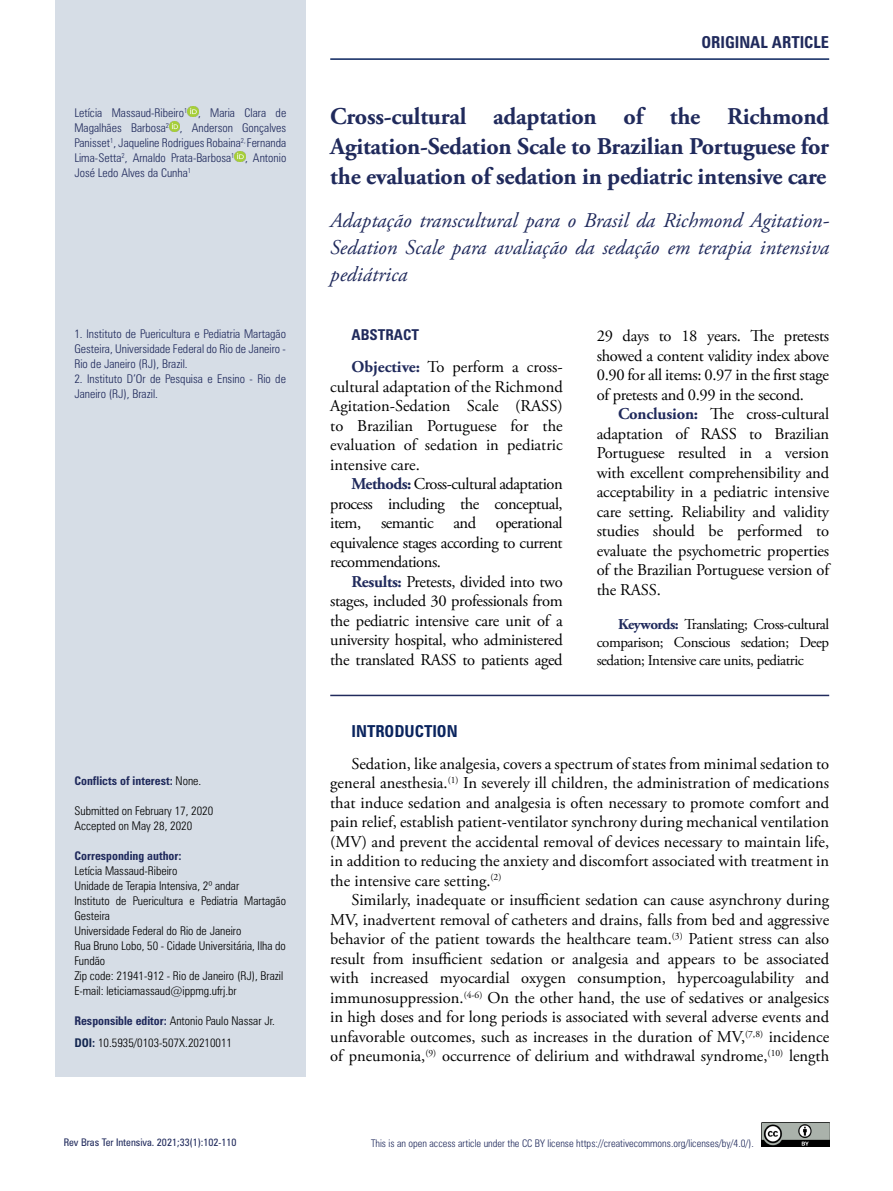
<style>
.page{position:relative;width:893px;height:1191px;background:#fff}
.page>*{position:absolute;margin:0;border:0;box-sizing:border-box;transform-origin:0 0}
.t1{font:700 24px/30px "Adobe Garamond Pro";letter-spacing:-.01em;color:#202a5c;text-align:justify}
.t2{font:italic 21px/27px "Adobe Garamond Pro";color:#202a5c;text-align:justify}
.t3{font:16.5px/19.5px "Adobe Garamond Pro";letter-spacing:-.01em;color:#000;text-align:justify}
.t4{font:700 condensed 16.5px "Zurich BT";color:#202a5c}
.t5{font:700 condensed 16.5px "Zurich BT";color:#0a245e}
.t6{font:15px/18px "Adobe Garamond Pro";letter-spacing:-.03em;color:#000;text-align:justify}
.t7{font:700 condensed 15px "Zurich BT";color:#202a5c}
.t8{font:300 condensed 12px/15px "Zurich BT";color:#000}
.t9{font:300 condensed 12px/15px "Zurich BT";color:#202a5c;text-align:justify}
.t10{font:700 condensed 12px "Zurich BT";color:#202a5c}
.t11{font:300 condensed 10.5px "Zurich BT";color:#202a5c}
.t12{font:condensed 10.5px "Zurich BT";color:#202a5c}
.s1{font-weight:300;color:#000}
.s2{font-weight:700;color:#202a5c}
.s3{font-weight:700;color:#12254f}
</style>
<div class="page">
<div style="left:55px;top:0;width:250px;height:1076px;background:#d5dce6"></div>
<svg style="left:187px;top:106px;width:11px;height:11px"></svg>
<svg style="left:169px;top:121px;width:11px;height:11px"></svg>
<svg style="left:234px;top:151px;width:11px;height:11px"></svg>
<hr style="left:330px;top:694px;width:499px;height:2px;background:#202a5c">
<img style="left:761px;top:1122px;width:68px;height:24px">
<hr style="left:330px;top:58px;width:499px;height:2px;background:#0a245e">
<p class="t9" style="left:74px;top:105px;width:213px">Letícia Massaud-Ribeiro<sup>1</sup> , Maria Clara de Magalhães Barbosa<sup>2</sup> , Anderson Gonçalves Panisset<sup>1</sup>, Jaqueline Rodrigues Robaina<sup>2,</sup> Fernanda Lima-Setta<sup>2</sup>, Arnaldo Prata-Barbosa<sup>1</sup> , Antonio José Ledo Alves da Cunha<sup>1</sup></p>
<p class="t9" style="left:74px;top:326px;width:213px">1. Instituto de Puericultura e Pediatria Martagão Gesteira, Universidade Federal do Rio de Janeiro - Rio de Janeiro (RJ), Brazil.</p>
<p class="t9" style="left:74px;top:371px;width:213px">2. Instituto D’Or de Pesquisa e Ensino - Rio de<br>Janeiro (RJ), Brazil.</p>
<p class="t10" style="left:74px;top:773px;width:128px">Conflicts of interest: <span class="s1">None.</span></p>
<p class="t8" style="left:74px;top:803px;width:140px">Submitted on February 17, 2020<br>Accepted on May 28, 2020</p>
<p class="t10" style="left:74px;top:848px;width:109px">Corresponding author:</p>
<p class="t8" style="left:74px;top:863px;width:213px">Letícia Massaud-Ribeiro<br>Unidade de Terapia Intensiva, 2º andar<br>Instituto de Puericultura e Pediatria Martagão Gesteira<br>Universidade Federal do Rio de Janeiro<br>Rua Bruno Lobo, 50 - Cidade Universitária, Ilha do Fundão<br>Zip code: 21941-912 - Rio de Janeiro (RJ), Brazil E-mail: leticiamassaud@ippmg.ufrj.br</p>
<p class="t8" style="left:74px;top:1013px;width:202px"><span class="s2">Responsible editor:</span> Antonio Paulo Nassar Jr.</p>
<p class="t8" style="left:74px;top:1035px;width:159px"><span class="s3">DOI:</span> 10.5935/0103-507X.20210011</p>
<p class="t12" style="left:64px;top:1135px;width:174px">Rev Bras Ter Intensiva. 2021;33(1):102-110</p>
<p class="t4" style="left:701px;top:32px;width:129px">ORIGINAL ARTICLE</p>
<h1 class="t1" style="left:330px;top:102px;width:500px">Cross-cultural adaptation of the Richmond Agitation-Sedation Scale to Brazilian Portuguese for the evaluation of sedation in pediatric intensive care</h1>
<p class="t2" style="left:330px;top:207px;width:500px">Adaptação transcultural para o Brasil da Richmond Agitation-Sedation Scale para avaliação da sedação em terapia intensiva pediátrica</p>
<p class="t7" style="left:351px;top:325px;width:69px">ABSTRACT</p>
<p class="t3" style="left:597px;top:327px;width:234px">29 days to 18 years. The pretests showed a content validity index above 0.90 for all items: 0.97 in the first stage of pretests and 0.99 in the second.</p>
<p class="t3" style="left:597px;top:405px;width:234px;text-indent:21px"><span class="s2">Conclusion:</span> The cross-cultural adaptation of RASS to Brazilian Portuguese resulted in a version with excellent comprehensibility and acceptability in a pediatric intensive care setting. Reliability and validity studies should be performed to evaluate the psychometric properties of the Brazilian Portuguese version of the RASS.</p>
<p class="t6" style="left:597px;top:615px;width:234px;text-indent:21px"><span class="s2">Keywords:</span> Translating; Cross-cultural comparison; Conscious sedation; Deep sedation; Intensive care units, pediatric</p>
<p class="t3" style="left:330px;top:358px;width:234px;text-indent:21px"><span class="s2">Objective:</span> To perform a cross&shy;cultural adaptation of the Richmond Agitation-Sedation Scale (RASS) to Brazilian Portuguese for the evaluation of sedation in pediatric intensive care.</p>
<p class="t3" style="left:330px;top:475px;width:234px;text-indent:21px"><span class="s2">Methods:</span> Cross-cultural adaptation process including the conceptual, item, semantic and operational equivalence stages according to current recommendations.</p>
<p class="t3" style="left:330px;top:572px;width:234px;text-indent:21px"><span class="s2">Results:</span> Pretests, divided into two stages, included 30 professionals from the pediatric intensive care unit of a university hospital, who administered the translated RASS to patients aged</p>
<p class="t5" style="left:351px;top:720px;width:108px">INTRODUCTION</p>
<p class="t3" style="left:330px;top:754px;width:500px;text-indent:21px">Sedation, like analgesia, covers a spectrum of states from minimal sedation to general anesthesia.<sup>(1)</sup> In severely ill children, the administration of medications that induce sedation and analgesia is often necessary to promote comfort and pain relief, establish patient-ventilator synchrony during mechanical ventilation (MV) and prevent the accidental removal of devices necessary to maintain life, in addition to reducing the anxiety and discomfort associated with treatment in the intensive care setting.<sup>(2)</sup></p>
<p class="t3" style="left:330px;top:891px;width:500px;text-indent:21px">Similarly, inadequate or insufficient sedation can cause asynchrony during MV, inadvertent removal of catheters and drains, falls from bed and aggressive behavior of the patient towards the healthcare team.<sup>(3)</sup> Patient stress can also result from insufficient sedation or analgesia and appears to be associated with increased myocardial oxygen consumption, hypercoagulability and immunosuppression.<sup>(4-6)</sup> On the other hand, the use of sedatives or analgesics in high doses and for long periods is associated with several adverse events and unfavorable outcomes, such as increases in the duration of MV,<sup>(7,8)</sup> incidence of pneumonia,<sup>(9)</sup> occurrence of delirium and withdrawal syndrome,<sup>(10)</sup> length</p>
<p class="t11" style="left:371px;top:1136px;width:384px">This is an open access article under the CC BY license https://creativecommons.org/licenses/by/4.0/).</p>
</div>
